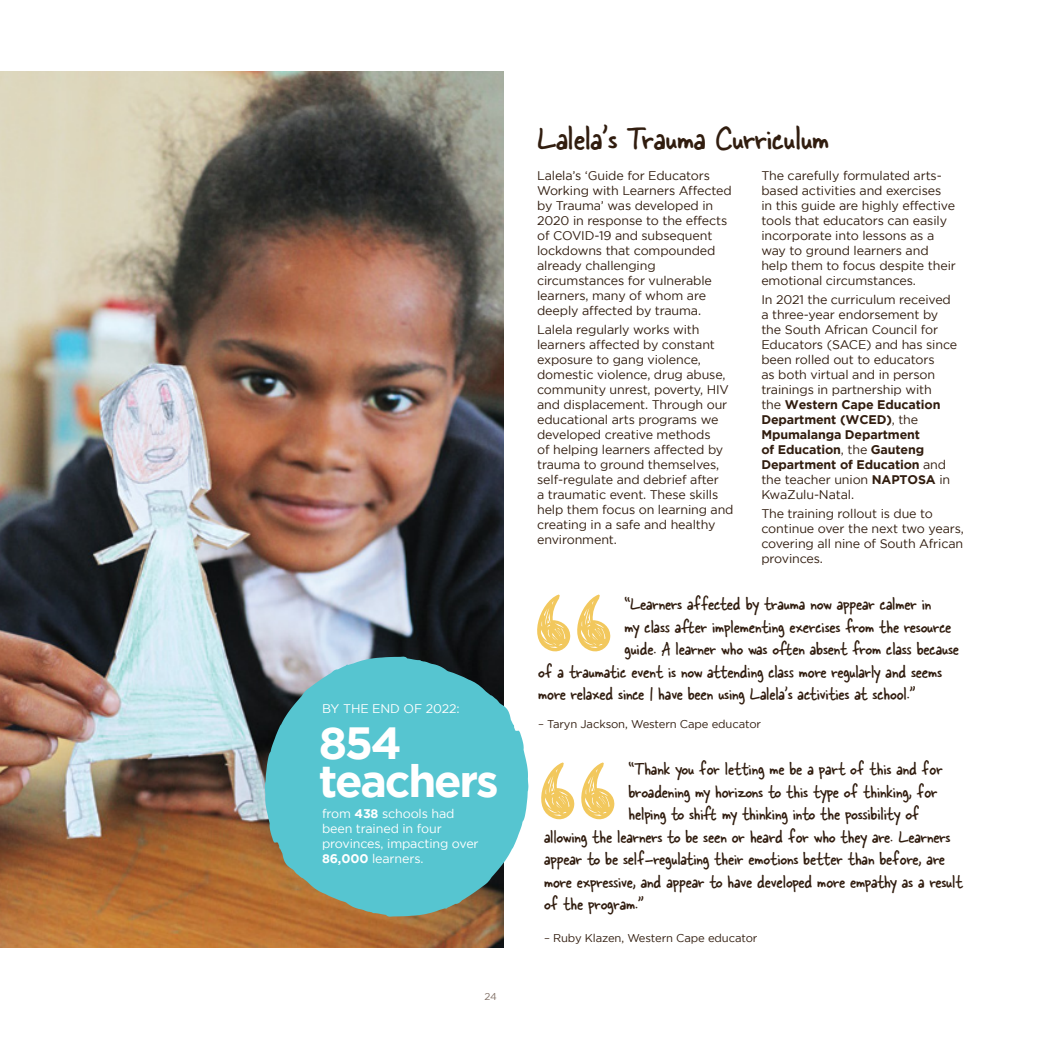
<style>
.page{position:relative;width:1053px;height:1053px;background:#fff}
.page>*{position:absolute;margin:0;border:0;box-sizing:border-box;transform-origin:0 0}
.t1{font:700 45px/37.5px "Gotham";letter-spacing:-.05em;color:#fff}
.t2{font:37.5px "Skippy Sharp";letter-spacing:-.01em;color:#311d0f}
.t3{font:20px "Skippy Sharp";letter-spacing:-.01em;color:#311d0f}
.t4{font:12.5px/15px "Gotham";letter-spacing:-.01em;color:#311d0f}
.t5{font:12.5px/15px "Gotham";letter-spacing:-.01em;color:#fff}
.t6{font:11.25px "Gotham";letter-spacing:-.01em;color:#311d0f}
.t7{font:10px "Gotham";color:#817066}
.s1{font-weight:700}
</style>
<div class="page">
<img style="left:0;top:71px;width:504px;height:875px">
<svg style="left:265px;top:656px;width:263px;height:260px;background:#64b7bc"></svg>
<svg style="left:541px;top:762px;width:74px;height:58px"></svg>
<svg style="left:537px;top:594px;width:74px;height:58px"></svg>
<p class="t5" style="left:322px;top:700px;width:139px">BY THE END OF 2022:</p>
<h1 class="t1" style="left:319px;top:723px;width:181px">854 teachers</h1>
<p class="t5" style="left:322px;top:806px;width:158px">from <span class="s1">438</span> schools had been trained in four provinces, impacting over<br><span class="s1">86,000</span> learners.</p>
<p class="t7" style="left:484px;top:990px;width:14px">24</p>
<h2 class="t2" style="left:537px;top:114px;width:294px">Lalela’s Trauma Curriculum</h2>
<p class="t4" style="left:537px;top:168px;width:196px">Lalela’s ‘Guide for Educators<br>Working with Learners Affected by Trauma’ was developed in<br>2020 in response to the effects of COVID-19 and subsequent lockdowns that compounded already challenging circumstances for vulnerable learners, many of whom are deeply affected by trauma.</p>
<p class="t4" style="left:537px;top:322px;width:198px">Lalela regularly works with learners affected by constant exposure to gang violence, domestic violence, drug abuse, community unrest, poverty, HIV and displacement. Through our educational arts programs we developed creative methods<br>of helping learners affected by trauma to ground themselves, self-regulate and debrief after<br>a traumatic event. These skills help them focus on learning and creating in a safe and healthy environment.</p>
<p class="t4" style="left:761px;top:168px;width:196px">The carefully formulated arts&shy;based activities and exercises<br>in this guide are highly effective tools that educators can easily incorporate into lessons as a way to ground learners and help them to focus despite their emotional circumstances.</p>
<p class="t4" style="left:761px;top:292px;width:197px">In 2021 the curriculum received a three-year endorsement by the South African Council for<br>Educators (SACE) and has since been rolled out to educators<br>as both virtual and in person trainings in partnership with<br>the <span class="s1">Western Cape Education<br>Department (WCED)</span>, the<br><span class="s1">Mpumalanga Department<br>of Education</span>, the <span class="s1">Gauteng<br>Department of Education</span> and the teacher union <span class="s1">NAPTOSA</span> in<br>KwaZulu-Natal.</p>
<p class="t4" style="left:761px;top:505px;width:204px">The training rollout is due to continue over the next two years, covering all nine of South African provinces.</p>
<h3 class="t3" style="left:624px;top:591px;width:308px">“Learners affected by trauma now appear calmer in</h3>
<h3 class="t3" style="left:624px;top:614px;width:328px">my class after implementing exercises from the resource</h3>
<h3 class="t3" style="left:624px;top:636px;width:336px">guide. A learner who was often absent from class because</h3>
<h3 class="t3" style="left:538px;top:659px;width:405px">of a traumatic event is now attending class more regularly and seems</h3>
<h3 class="t3" style="left:538px;top:681px;width:379px">more relaxed since I have been using Lalela’s activities at school.”</h3>
<p class="t6" style="left:538px;top:717px;width:224px">– Taryn Jackson, Western Cape educator</p>
<h3 class="t3" style="left:628px;top:756px;width:316px">“Thank you for letting me be a part of this and for</h3>
<h3 class="t3" style="left:628px;top:778px;width:311px">broadening my horizons to this type of thinking, for</h3>
<h3 class="t3" style="left:628px;top:801px;width:292px">helping to shift my thinking into the possibility of</h3>
<h3 class="t3" style="left:544px;top:823px;width:408px">allowing the learners to be seen or heard for who they are. Learners</h3>
<h3 class="t3" style="left:544px;top:846px;width:402px">appear to be self-regulating their emotions better than before, are</h3>
<h3 class="t3" style="left:544px;top:868px;width:420px">more expressive, and appear to have developed more empathy as a result</h3>
<h3 class="t3" style="left:544px;top:891px;width:101px">of the program.”</h3>
<p class="t6" style="left:544px;top:931px;width:215px">– Ruby Klazen, Western Cape educator</p>
</div>
